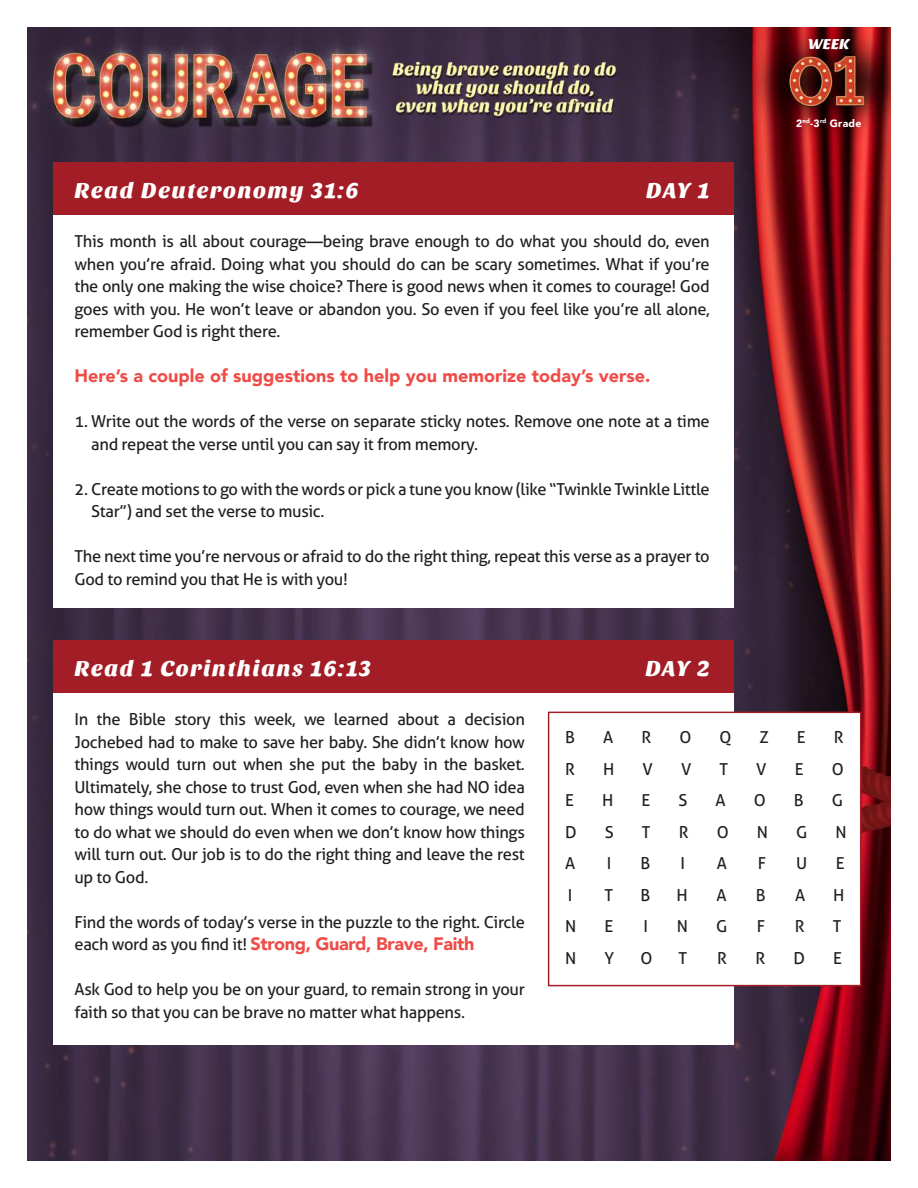
<style>
.page{position:relative;width:918px;height:1188px;background:#fff}
.page>*{position:absolute;margin:0;border:0;box-sizing:border-box;transform-origin:0 0}
.t1{font:22.5px "Sansita One";letter-spacing:.06em;color:#fff}
.t2{font:900 18px "Avenir";color:#ef4c48}
.t3{font:900 18px "Avenir";letter-spacing:-.02em;color:#ef4c48}
.t4{font:16.5px/22.5px "Aller";letter-spacing:-.02em;color:#221f1f}
.t5{font:15px "Sansita One";color:#fff}
.t6{font:900 10.5px "Avenir";letter-spacing:.02em;color:#fff}
.s1{font-family:"Aller";font-weight:400;font-size:16.5px;color:#221f1f}
</style>
<div class="page">
<img style="left:27px;top:27px;width:864px;height:1134px">
<div style="left:53px;top:162px;width:680px;height:445px;background:#fff"></div>
<div style="left:53px;top:162px;width:680px;height:52px;background:#a31d26"></div>
<div style="left:53px;top:640px;width:680px;height:404px;background:#fff"></div>
<div style="left:53px;top:640px;width:680px;height:52px;background:#a31d26"></div>
<div style="left:548px;top:712px;width:313px;height:274px;background:#fff;border:2px solid #a31d26"></div>
<p class="t5" style="left:808px;top:35px;width:43px">WEEK</p>
<h1 class="t1" style="left:75px;top:182px;width:286px">Read Deuteronomy 31:6</h1>
<h1 class="t1" style="left:646px;top:182px;width:65px">DAY 1</h1>
<p class="t4" style="left:75px;top:232px;width:637px;text-align:justify">This month is all about courage—being brave enough to do what you should do, even when you’re afraid. Doing what you should do can be scary sometimes. What if you’re the only one making the wise choice? There is good news when it comes to courage! God goes with you. He won’t leave or abandon you. So even if you feel like you’re all alone, remember God is right there.</p>
<p class="t2" style="left:75px;top:369px;width:577px">Here’s a couple of suggestions to help you memorize today’s verse.</p>
<p class="t4" style="left:91px;top:412px;width:620px;text-indent:-17px">1. Write out the words of the verse on separate sticky notes. Remove one note at a time and repeat the verse until you can say it from memory.</p>
<p class="t4" style="left:91px;top:479px;width:620px;text-indent:-17px">2. Create motions to go with the words or pick a tune you know (like “Twinkle Twinkle Little<br>Star”) and set the verse to music.</p>
<p class="t4" style="left:75px;top:547px;width:637px">The next time you’re nervous or afraid to do the right thing, repeat this verse as a prayer to<br>God to remind you that He is with you!</p>
<h1 class="t1" style="left:75px;top:660px;width:298px">Read 1 Corinthians 16:13</h1>
<h1 class="t1" style="left:645px;top:660px;width:66px">DAY 2</h1>
<p class="t6" style="left:796px;top:117px;width:67px">2<sup>nd</sup>-3<sup>rd</sup> Grade</p>
<p class="t4" style="left:75px;top:710px;width:452px;text-align:justify">In the Bible story this week, we learned about a decision Jochebed had to make to save her baby. She didn’t know how things would turn out when she put the baby in the basket.<br>Ultimately, she chose to trust God, even when she had NO idea how things would turn out. When it comes to courage, we need to do what we should do even when we don’t know how things will turn out. Our job is to do the right thing and leave the rest up to God.</p>
<p class="t4" style="left:75px;top:912px;width:452px">Find the words of today’s verse in the puzzle to the right. Circle</p>
<p class="t3" style="left:75px;top:936px;width:401px"><span class="s1">each word as you find it!</span> Strong, Guard, Brave, Faith</p>
<p class="t4" style="left:75px;top:980px;width:452px">Ask God to help you be on your guard, to remain strong in your faith so that you can be brave no matter what happens.</p>
<p class="t4" style="left:565px;top:727px;width:11px">B</p>
<p class="t4" style="left:603px;top:727px;width:12px">A</p>
<p class="t4" style="left:641px;top:727px;width:11px">R</p>
<p class="t4" style="left:679px;top:727px;width:14px">O</p>
<p class="t4" style="left:719px;top:727px;width:13px">Q</p>
<p class="t4" style="left:760px;top:727px;width:11px">Z</p>
<p class="t4" style="left:797px;top:727px;width:10px">E</p>
<p class="t4" style="left:834px;top:727px;width:11px">R</p>
<p class="t4" style="left:565px;top:759px;width:11px">R</p>
<p class="t4" style="left:603px;top:759px;width:13px">H</p>
<p class="t4" style="left:643px;top:759px;width:12px">V</p>
<p class="t4" style="left:681px;top:759px;width:12px">V</p>
<p class="t4" style="left:720px;top:759px;width:10px">T</p>
<p class="t4" style="left:756px;top:759px;width:12px">V</p>
<p class="t4" style="left:795px;top:759px;width:10px">E</p>
<p class="t4" style="left:832px;top:759px;width:14px">O</p>
<p class="t4" style="left:565px;top:790px;width:10px">E</p>
<p class="t4" style="left:602px;top:790px;width:13px">H</p>
<p class="t4" style="left:642px;top:790px;width:10px">E</p>
<p class="t4" style="left:679px;top:790px;width:10px">S</p>
<p class="t4" style="left:716px;top:790px;width:12px">A</p>
<p class="t4" style="left:754px;top:790px;width:14px">O</p>
<p class="t4" style="left:794px;top:790px;width:11px">B</p>
<p class="t4" style="left:832px;top:790px;width:13px">G</p>
<p class="t4" style="left:565px;top:822px;width:13px">D</p>
<p class="t4" style="left:605px;top:822px;width:10px">S</p>
<p class="t4" style="left:642px;top:822px;width:10px">T</p>
<p class="t4" style="left:679px;top:822px;width:11px">R</p>
<p class="t4" style="left:717px;top:822px;width:14px">O</p>
<p class="t4" style="left:757px;top:822px;width:13px">N</p>
<p class="t4" style="left:796px;top:822px;width:13px">G</p>
<p class="t4" style="left:835px;top:822px;width:13px">N</p>
<p class="t4" style="left:565px;top:853px;width:12px">A</p>
<p class="t4" style="left:607px;top:853px;width:6px">I</p>
<p class="t4" style="left:640px;top:853px;width:11px">B</p>
<p class="t4" style="left:680px;top:853px;width:6px">I</p>
<p class="t4" style="left:717px;top:853px;width:12px">A</p>
<p class="t4" style="left:758px;top:853px;width:10px">F</p>
<p class="t4" style="left:796px;top:853px;width:13px">U</p>
<p class="t4" style="left:836px;top:853px;width:10px">E</p>
<p class="t4" style="left:568px;top:885px;width:6px">I</p>
<p class="t4" style="left:605px;top:885px;width:10px">T</p>
<p class="t4" style="left:641px;top:885px;width:11px">B</p>
<p class="t4" style="left:677px;top:885px;width:13px">H</p>
<p class="t4" style="left:717px;top:885px;width:12px">A</p>
<p class="t4" style="left:756px;top:885px;width:11px">B</p>
<p class="t4" style="left:795px;top:885px;width:12px">A</p>
<p class="t4" style="left:833px;top:885px;width:13px">H</p>
<p class="t4" style="left:565px;top:916px;width:13px">N</p>
<p class="t4" style="left:605px;top:916px;width:10px">E</p>
<p class="t4" style="left:643px;top:916px;width:6px">I</p>
<p class="t4" style="left:677px;top:916px;width:13px">N</p>
<p class="t4" style="left:716px;top:916px;width:13px">G</p>
<p class="t4" style="left:757px;top:916px;width:10px">F</p>
<p class="t4" style="left:795px;top:916px;width:11px">R</p>
<p class="t4" style="left:833px;top:916px;width:10px">T</p>
<p class="t4" style="left:565px;top:948px;width:13px">N</p>
<p class="t4" style="left:605px;top:948px;width:11px">Y</p>
<p class="t4" style="left:640px;top:948px;width:14px">O</p>
<p class="t4" style="left:679px;top:948px;width:10px">T</p>
<p class="t4" style="left:717px;top:948px;width:11px">R</p>
<p class="t4" style="left:756px;top:948px;width:11px">R</p>
<p class="t4" style="left:794px;top:948px;width:13px">D</p>
<p class="t4" style="left:833px;top:948px;width:10px">E</p>
</div>
